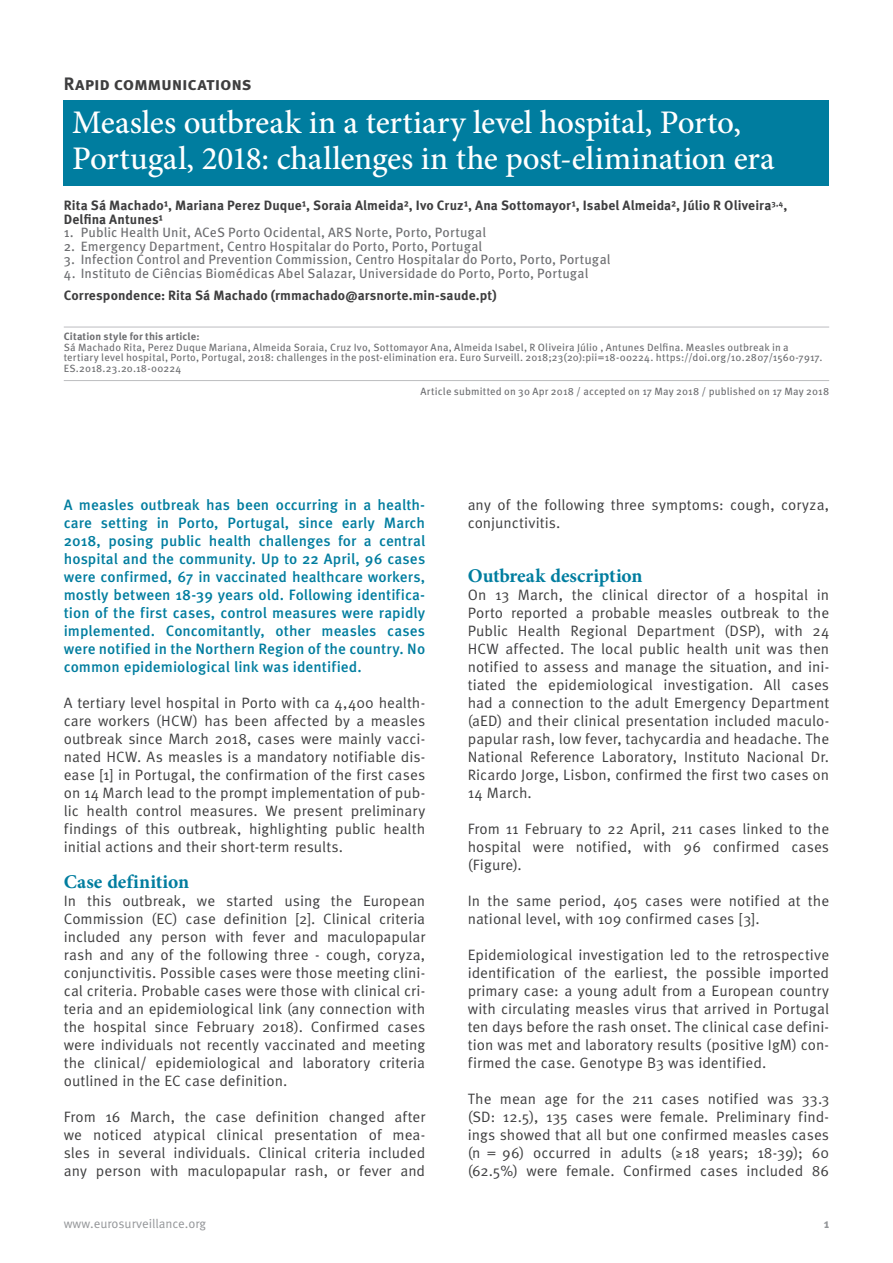
<style>
.page{position:relative;width:893px;height:1263px;background:#fff}
.page>*{position:absolute;margin:0;border:0;box-sizing:border-box;transform-origin:0 0}
.t1{font:500 33px/36px "Minion Pro";letter-spacing:-.005em;color:#fff}
.t2{font:700 19.5px "Minion Pro";color:#007d9f}
.t3{font:700 18px "Meta Pro";letter-spacing:-.015em;color:#3e3e3f}
.t4{font:15px/18px "Meta Pro";letter-spacing:.005em;color:#3e3e3f;text-align:justify}
.t5{font:500 15px/18px "Meta Pro";letter-spacing:.005em;color:#007d9f;text-align:justify}
.t6{font:13.5px "Meta Pro";letter-spacing:.005em;color:#6c6d70}
.t7{font:700 13.5px/13.5px "Meta Pro";letter-spacing:.005em;color:#3e3e3f}
.t8{font:12.75px "Meta Pro";color:#939598}
.t9{font:700 12.75px "Meta Pro";color:#939598}
.t10{font:10.5px/10.5px "Meta Pro";letter-spacing:.015em;color:#6c6d70}
.t11{font:700 10.5px "Meta Pro";letter-spacing:.015em;color:#6c6d70}
</style>
<div class="page">
<hr style="left:64px;top:327px;width:765px;height:1px;background:#bcbdc0">
<hr style="left:64px;top:380px;width:765px;height:1px;background:#bcbdc0">
<div style="left:64px;top:100px;width:765px;height:86px;background:#007d9f"></div>
<p class="t3" style="left:64px;top:72px;width:189px">Rapid communications</p>
<h1 class="t1" style="left:72px;top:104px;width:704px">Measles outbreak in a tertiary level hospital, Porto,<br>Portugal, 2018: challenges in the post-elimination era</h1>
<p class="t7" style="left:64px;top:199px;width:725px">Rita Sá Machado¹, Mariana Perez Duque¹, Soraia Almeida², Ivo Cruz¹, Ana Sottomayor¹, Isabel Almeida², Júlio R Oliveira<sup>3,4</sup>,<br>Delfina Antunes¹</p>
<p class="t6" style="left:64px;top:224px;width:424px">1. Public Health Unit, ACeS Porto Ocidental, ARS Norte, Porto, Portugal</p>
<p class="t6" style="left:64px;top:238px;width:420px">2. Emergency Department, Centro Hospitalar do Porto, Porto, Portugal</p>
<p class="t6" style="left:64px;top:251px;width:548px">3. Infection Control and Prevention Commission, Centro Hospitalar do Porto, Porto, Portugal</p>
<p class="t6" style="left:64px;top:265px;width:526px">4. Instituto de Ciências Biomédicas Abel Salazar, Universidade do Porto, Porto, Portugal</p>
<p class="t7" style="left:64px;top:289px;width:434px">Correspondence: Rita Sá Machado (rmmachado@arsnorte.min-saude.pt)</p>
<p class="t11" style="left:64px;top:330px;width:137px">Citation style for this article:</p>
<p class="t10" style="left:64px;top:342px;width:760px">Sá Machado Rita, Perez Duque Mariana, Almeida Soraia, Cruz Ivo, Sottomayor Ana, Almeida Isabel, R Oliveira Júlio , Antunes Delfina. Measles outbreak in a tertiary level hospital, Porto, Portugal, 2018: challenges in the post-elimination era. Euro Surveill. 2018;23(20):pii=18-00224. https://doi.org/10.2807/1560-7917.<br>ES.2018.23.20.18-00224</p>
<p class="t10" style="left:421px;top:386px;width:410px">Article submitted on 30 Apr 2018 / accepted on 17 May 2018 / published on 17 May 2018</p>
<p class="t5" style="left:64px;top:496px;width:363px">A measles outbreak has been occurring in a health&shy;care setting in Porto, Portugal, since early March 2018, posing public health challenges for a central hospital and the community. Up to 22 April, 96 cases were confirmed, 67 in vaccinated healthcare workers, mostly between 18-39 years old. Following identifica&shy;tion of the first cases, control measures were rapidly implemented. Concomitantly, other measles cases were notified in the Northern Region of the country. No common epidemiological link was identified.</p>
<p class="t4" style="left:64px;top:694px;width:363px">A tertiary level hospital in Porto with ca 4,400 health&shy;care workers (HCW) has been affected by a measles outbreak since March 2018, cases were mainly vacci&shy;nated HCW. As measles is a mandatory notifiable dis&shy;ease [1] in Portugal, the confirmation of the first cases on 14 March lead to the prompt implementation of pub&shy;lic health control measures. We present preliminary findings of this outbreak, highlighting public health initial actions and their short-term results.</p>
<h2 class="t2" style="left:64px;top:868px;width:127px">Case definition</h2>
<p class="t4" style="left:64px;top:892px;width:363px">In this outbreak, we started using the European Commission (EC) case definition [2]. Clinical criteria included any person with fever and maculopapular rash and any of the following three - cough, coryza, conjunctivitis. Possible cases were those meeting clini&shy;cal criteria. Probable cases were those with clinical cri&shy;teria and an epidemiological link (any connection with the hospital since February 2018). Confirmed cases were individuals not recently vaccinated and meeting the clinical/ epidemiological and laboratory criteria outlined in the EC case definition.</p>
<p class="t4" style="left:64px;top:1108px;width:363px">From 16 March, the case definition changed after we noticed atypical clinical presentation of mea&shy;sles in several individuals. Clinical criteria included any person with maculopapular rash, or fever and</p>
<p class="t4" style="left:468px;top:496px;width:363px">any of the following three symptoms: cough, coryza, conjunctivitis.</p>
<h2 class="t2" style="left:468px;top:562px;width:176px">Outbreak description</h2>
<p class="t4" style="left:468px;top:586px;width:363px">On 13 March, the clinical director of a hospital in Porto reported a probable measles outbreak to the Public Health Regional Department (DSP), with 24<br>HCW affected. The local public health unit was then notified to assess and manage the situation, and ini&shy;tiated the epidemiological investigation. All cases had a connection to the adult Emergency Department (aED) and their clinical presentation included maculo&shy;papular rash, low fever, tachycardia and headache. The National Reference Laboratory, Instituto Nacional Dr.<br>Ricardo Jorge, Lisbon, confirmed the first two cases on 14 March.</p>
<p class="t4" style="left:468px;top:820px;width:363px">From 11 February to 22 April, 211 cases linked to the hospital were notified, with 96 confirmed cases (Figure).</p>
<p class="t4" style="left:468px;top:892px;width:363px">In the same period, 405 cases were notified at the national level, with 109 confirmed cases [3].</p>
<p class="t4" style="left:468px;top:946px;width:363px">Epidemiological investigation led to the retrospective identification of the earliest, the possible imported primary case: a young adult from a European country with circulating measles virus that arrived in Portugal ten days before the rash onset. The clinical case defini&shy;tion was met and laboratory results (positive IgM) con&shy;firmed the case. Genotype B3 was identified.</p>
<p class="t4" style="left:468px;top:1090px;width:363px">The mean age for the 211 cases notified was 33.3 (SD: 12.5), 135 cases were female. Preliminary find&shy;ings showed that all but one confirmed measles cases (n = 96) occurred in adults (≥ 18 years; 18-39); 60 (62.5%) were female. Confirmed cases included 86</p>
<p class="t8" style="left:64px;top:1215px;width:144px">www.eurosurveillance.org</p>
<p class="t9" style="left:824px;top:1215px;width:7px">1</p>
</div>
